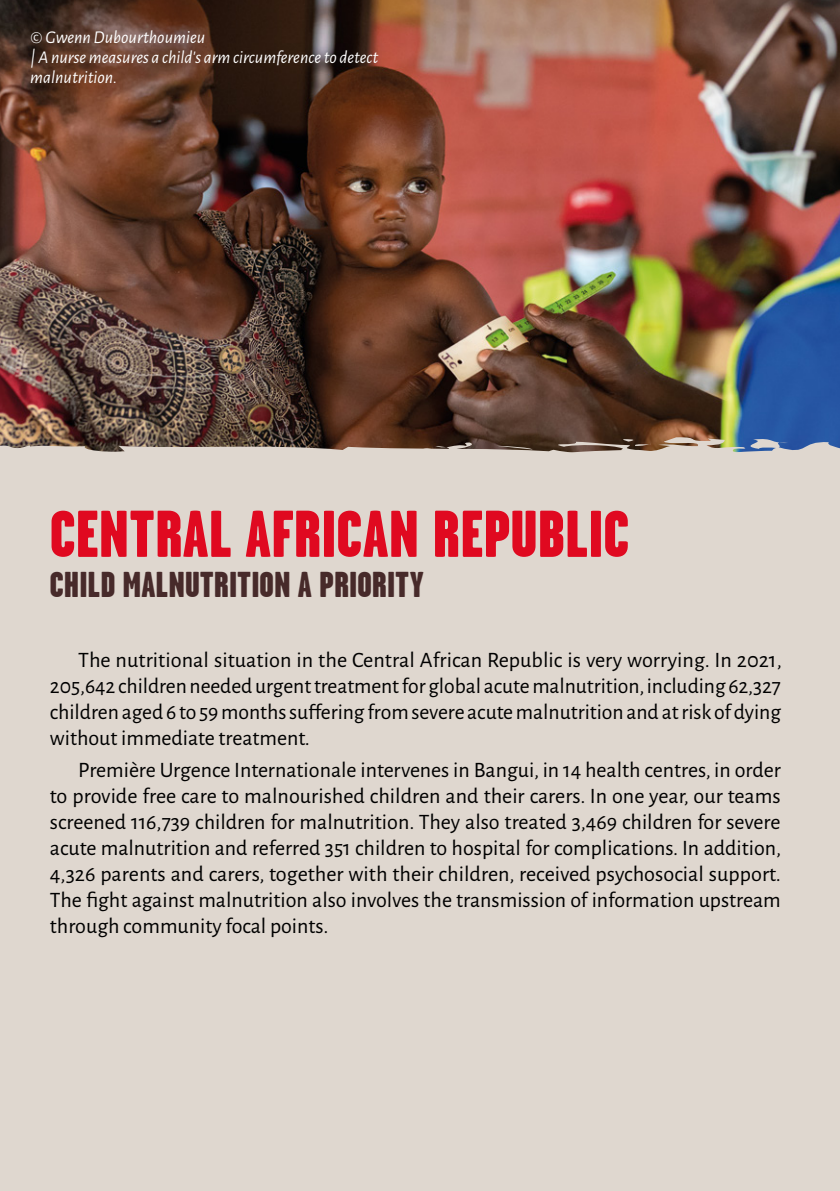
<style>
.page{position:relative;width:840px;height:1191px;background:#fff}
.page>*{position:absolute;margin:0;border:0;box-sizing:border-box;transform-origin:0 0}
.t1{font:900 66px "Garage Gothic";color:#e00920}
.t2{font:900 36px "Garage Gothic";color:#472a2a}
.t3{font:22px/26px "Alegreya Sans";color:#000;text-align:justify}
.t4{font:italic 18px/20px "Alegreya Sans";color:#fff}
</style>
<div class="page">
<img style="left:839px;top:0;width:1px;height:499px">
<img style="left:0;top:0;width:839px;height:437px">
<svg style="left:423px;top:447px;width:13px;height:4px"></svg>
<svg style="left:622px;top:439px;width:28px;height:7px"></svg>
<div style="left:0;top:451px;width:839px;height:740px;background:#dfd7cf"></div>
<svg style="left:495px;top:446px;width:37px;height:10px"></svg>
<p class="t4" style="left:30px;top:26px;width:349px">© Gwenn Dubourthoumieu<br>| A nurse measures a child's arm circumference to detect malnutrition.</p>
<h1 class="t1" style="left:50px;top:497px;width:580px">CENTRAL AFRICAN REPUBLIC</h1>
<h2 class="t2" style="left:50px;top:564px;width:376px">CHILD MALNUTRITION A PRIORITY</h2>
<p class="t3" style="left:50px;top:646px;width:733px;text-indent:28px">The nutritional situation in the Central African Republic is very worrying. In 2021, 205,642 children needed urgent treatment for global acute malnutrition, including 62,327 children aged 6 to 59 months suffering from severe acute malnutrition and at risk of dying without immediate treatment.</p>
<p class="t3" style="left:50px;top:755px;width:732px;text-indent:28px">Première Urgence Internationale intervenes in Bangui, in 14 health centres, in order to provide free care to malnourished children and their carers. In one year, our teams screened 116,739 children for malnutrition. They also treated 3,469 children for severe acute malnutrition and referred 351 children to hospital for complications. In addition, 4,326 parents and carers, together with their children, received psychosocial support.<br>The fight against malnutrition also involves the transmission of information upstream through community focal points.</p>
</div>
